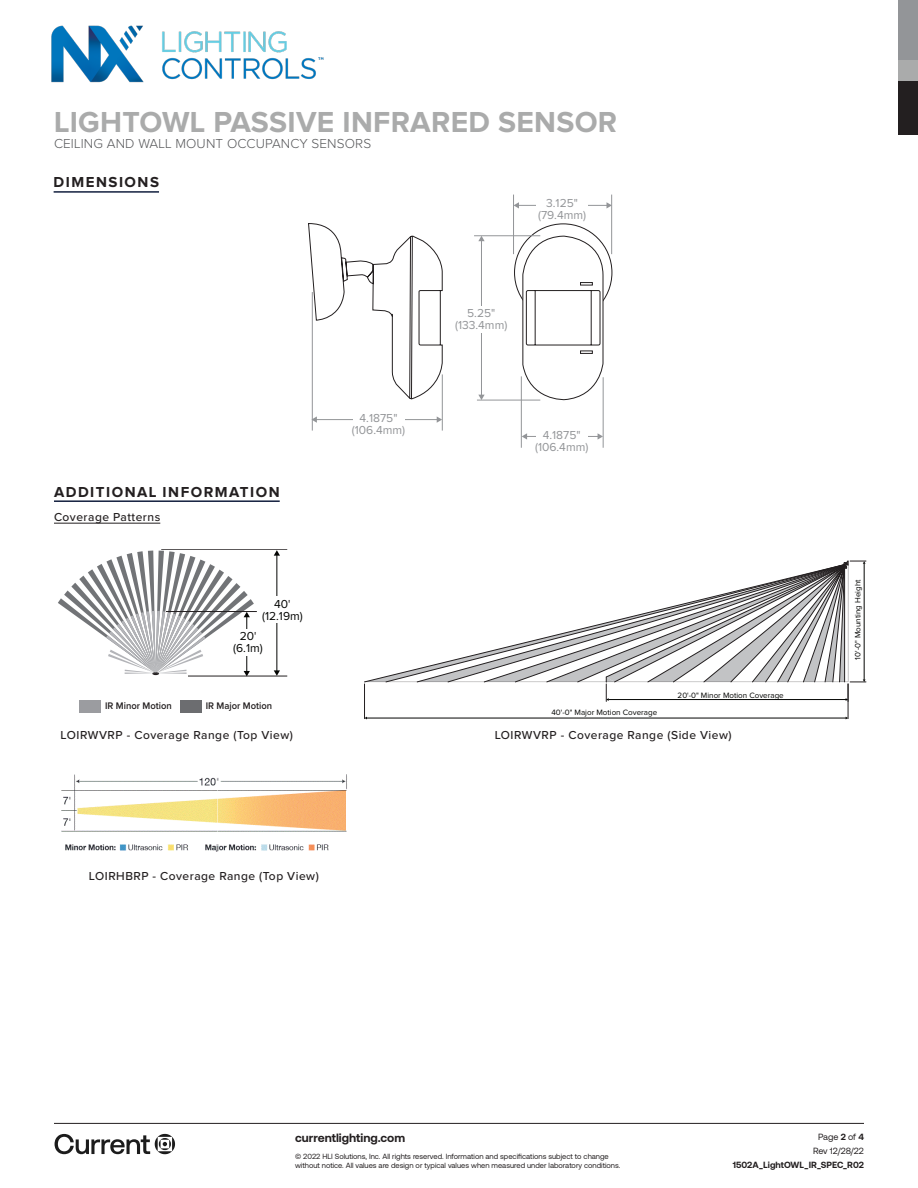
<style>
.page{position:relative;width:918px;height:1188px;background:#fff}
.page>*{position:absolute;margin:0;border:0;box-sizing:border-box;transform-origin:0 0}
.t1{font:700 30px "Proxima Nova";letter-spacing:.01em;color:#aaabab}
.Section_Header__Colo{font:700 15px "Proxima Nova";letter-spacing:.1em;color:#231f20}
.t2{font:300 13.5px "Proxima Nova";letter-spacing:.01em;color:#57585a}
.Section_Subheader__B{font:500 12px "Proxima Nova";letter-spacing:.04em;color:#231f20}
.t3{font:12px/12px "Proxima Nova";color:#939598;text-align:center}
.t4{font:12px/12px "Proxima Nova";color:#040503;text-align:center}
.t5{font:700 12px "Aeonik";color:#231f20}
.t6{font:600 9.9px "Proxima Nova";color:#231f20;scale:.95 1}
.t7{font:700 9px "Aeonik";color:#231f20}
.t8{font:9px/14.1px "Aeonik";letter-spacing:-.005em;color:#231f20;text-align:center}
.t9{font:8.1px "Proxima Nova";color:#040503}
.t10{font:7.5px/9.8px "Aeonik";color:#231f20}
.s1{color:#231f20}
.s2{font-weight:700}
</style>
<div class="page">
<hr style="left:54px;top:1123px;width:810px;height:1px;background:#231f20">
<svg style="left:55px;top:1134px;width:120px;height:20px"></svg>
<div style="left:898px;top:81px;width:20px;height:54px;background:#231f20"></div>
<div style="left:898px;top:0;width:20px;height:61px;background:#939598"></div>
<div style="left:898px;top:61px;width:20px;height:20px;background:#aaabab"></div>
<svg style="left:308px;top:223px;width:305px;height:177px"></svg>
<svg style="left:522px;top:236px;width:82px;height:165px"></svg>
<hr style="left:474px;top:236px;width:66px;height:1px;background:#939598">
<hr style="left:477px;top:400px;width:63px;height:1px;background:#939598">
<hr style="left:481px;top:240px;width:1px;height:156px;background:#939598">
<svg style="left:478px;top:236px;width:7px;height:5px"></svg>
<svg style="left:478px;top:395px;width:7px;height:5px"></svg>
<hr style="left:312px;top:292px;width:1px;height:139px;background:#939598">
<hr style="left:442px;top:374px;width:1px;height:57px;background:#939598">
<hr style="left:316px;top:419px;width:122px;height:1px;background:#939598">
<svg style="left:311px;top:416px;width:6px;height:7px"></svg>
<svg style="left:437px;top:416px;width:5px;height:7px"></svg>
<div style="left:353px;top:412px;width:51px;height:25px;background:#fff"></div>
<div style="left:456px;top:306px;width:46px;height:26px;background:#fff"></div>
<hr style="left:521px;top:376px;width:1px;height:72px;background:#939598">
<hr style="left:603px;top:377px;width:1px;height:71px;background:#939598">
<hr style="left:526px;top:436px;width:72px;height:1px;background:#939598">
<svg style="left:522px;top:433px;width:5px;height:7px"></svg>
<svg style="left:598px;top:433px;width:5px;height:7px"></svg>
<div style="left:536px;top:429px;width:52px;height:26px;background:#fff"></div>
<hr style="left:513px;top:195px;width:1px;height:59px;background:#939598">
<hr style="left:611px;top:195px;width:1px;height:59px;background:#939598">
<hr style="left:518px;top:205px;width:89px;height:1px;background:#939598">
<svg style="left:514px;top:202px;width:5px;height:7px"></svg>
<svg style="left:606px;top:202px;width:6px;height:7px"></svg>
<div style="left:536px;top:197px;width:52px;height:25px;background:#fff"></div>
<hr style="left:54px;top:191px;width:105px;height:2px;background:#121f3e">
<hr style="left:54px;top:500px;width:226px;height:2px;background:#121f3e">
<hr style="left:54px;top:523px;width:106px;height:1px;background:#231f20">
<hr style="left:364px;top:684px;width:1px;height:35px;background:#231f20">
<hr style="left:848px;top:684px;width:1px;height:35px;background:#231f20">
<svg style="left:385px;top:668px;width:32px;height:15px"></svg>
<svg style="left:417px;top:661px;width:30px;height:22px"></svg>
<svg style="left:447px;top:652px;width:37px;height:31px"></svg>
<hr style="left:367px;top:718px;width:479px;height:1px;background:#040503">
<svg style="left:484px;top:560px;width:382px;height:141px"></svg>
<div style="left:180px;top:701px;width:21px;height:12px;background:#6c6d70"></div>
<div style="left:79px;top:701px;width:21px;height:12px;background:#9b9ca0"></div>
<hr style="left:277px;top:555px;width:1px;height:116px;background:#040503">
<svg style="left:274px;top:550px;width:6px;height:6px"></svg>
<svg style="left:274px;top:670px;width:6px;height:6px"></svg>
<div style="left:258px;top:596px;width:46px;height:27px;background:#fff"></div>
<hr style="left:161px;top:549px;width:126px;height:1px;background:#231f20">
<hr style="left:188px;top:676px;width:99px;height:1px;background:#231f20">
<hr style="left:166px;top:611px;width:91px;height:1px;background:#231f20">
<svg style="left:58px;top:551px;width:196px;height:125px"></svg>
<div style="left:224px;top:629px;width:46px;height:27px;background:#fff"></div>
<img style="left:61px;top:774px;width:286px;height:78px">
<img style="left:51px;top:25px;width:273px;height:58px">
<h1 class="t1" style="left:54px;top:105px;width:565px">LIGHTOWL PASSIVE INFRARED SENSOR</h1>
<h3 class="t2" style="left:54px;top:136px;width:319px">CEILING AND WALL MOUNT OCCUPANCY SENSORS</h3>
<p class="Section_Header__Colo" style="left:54px;top:174px;width:107px">DIMENSIONS</p>
<p class="Section_Header__Colo" style="left:54px;top:483px;width:227px">ADDITIONAL INFORMATION</p>
<p class="Section_Subheader__B" style="left:54px;top:508px;width:108px">Coverage Patterns</p>
<p class="t4" style="left:262px;top:597px;width:42px">40<span class="s1">' </span>(12.19m)</p>
<p class="t4" style="left:233px;top:630px;width:31px">20<span class="s1">' </span>(6.1m)</p>
<p class="t6" style="left:105px;top:698px;width:72px">IR Minor Motion</p>
<p class="t6" style="left:206px;top:698px;width:71px">IR Major Motion</p>
<h3 class="t3" style="left:352px;top:412px;width:55px">4.1875" (106.4mm)</h3>
<h3 class="t3" style="left:538px;top:197px;width:50px">3.125" (79.4mm)</h3>
<h3 class="t3" style="left:455px;top:308px;width:54px">5.25" (133.4mm)</h3>
<h3 class="t3" style="left:535px;top:430px;width:55px">4.1875" (106.4mm)</h3>
<p class="t9" style="left:552px;top:706px;width:107px">40'-0" Major Motion Coverage</p>
<p class="t9" style="left:678px;top:689px;width:108px">20'-0" Minor Motion Coverage</p>
<p class="Section_Subheader__B" style="left:61px;top:726px;width:234px">LOIRWVRP - Coverage Range (Top View)</p>
<p class="Section_Subheader__B" style="left:495px;top:726px;width:238px">LOIRWVRP - Coverage Range (Side View)</p>
<p class="Section_Subheader__B" style="left:89px;top:867px;width:231px">LOIRHBRP - Coverage Range (Top View)</p>
<p class="t9" style="left:852px;top:660px;width:81px;rotate:-90deg">10'-0" Mounting Height</p>
<h3 class="t5" style="left:295px;top:1131px;width:112px">currentlighting.com</h3>
<p class="t10" style="left:295px;top:1151px;width:327px">© 2022 HLI Solutions, Inc. All rights reserved. Information and specifications subject to change without notice. All values are design or typical values when measured under laboratory conditions.</p>
<p class="t8" style="left:813px;top:1130px;width:52px">Page <span class="s2">2</span> of <span class="s2">4<br></span>Rev 12/28/22</p>
<p class="t7" style="left:733px;top:1160px;width:133px">1502A_LightOWL_IR_SPEC_R02</p>
</div>
